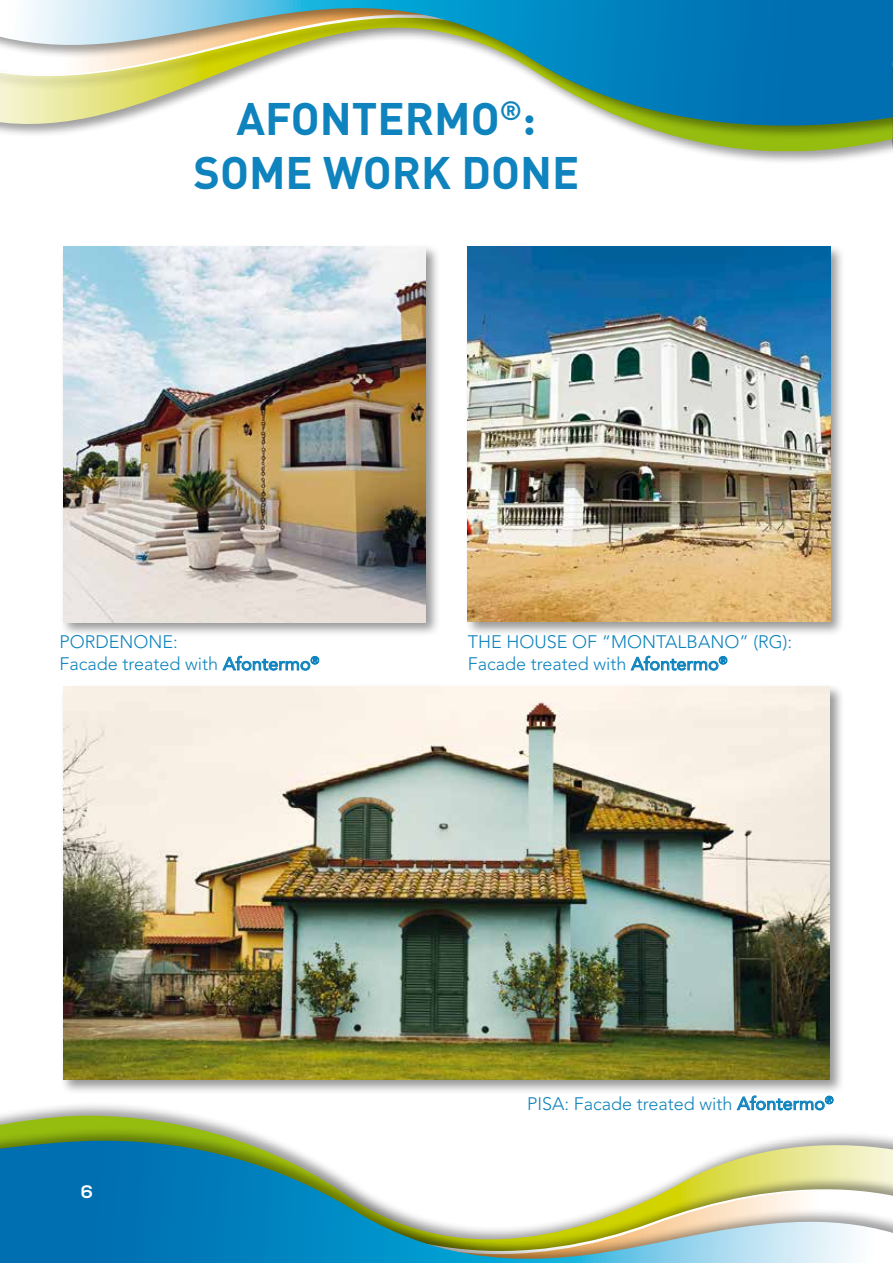
<style>
.page{position:relative;width:893px;height:1263px;background:#fff}
.page>*{position:absolute;margin:0;border:0;box-sizing:border-box;transform-origin:0 0}
.t1{font:45px/54px "DIN Bold Alternate";color:#0e83bd;text-align:center}
.t2{font:300 18px/21.6px "Avenir LT Std";color:#0e83bd}
.t3{font:700 18px "Nexa";color:#fff}
.s1{font-weight:400}
</style>
<div class="page">
<svg style="left:0;top:1105px;width:230px;height:21px"></svg>
<div style="left:0;top:1126px;width:893px;height:137px;background:#000;opacity:.38"></div>
<svg style="left:0;top:1141px;width:893px;height:122px"></svg>
<svg style="left:661px;top:140px;width:231px;height:22px"></svg>
<div style="left:0;top:0;width:892px;height:140px;background:#000;opacity:.38"></div>
<svg style="left:0;top:0;width:892px;height:134px"></svg>
<svg style="left:892px;top:0;width:1px;height:151px"></svg>
<div style="left:60px;top:244px;width:380px;height:393px;background:#000;opacity:.41"></div>
<img style="left:63px;top:246px;width:362px;height:376px">
<div style="left:465px;top:244px;width:380px;height:393px;background:#000;opacity:.41"></div>
<img style="left:468px;top:247px;width:362px;height:375px">
<div style="left:60px;top:684px;width:785px;height:411px;background:#000;opacity:.41"></div>
<img style="left:63px;top:687px;width:767px;height:392px">
<h1 class="t1" style="left:194px;top:90px;width:387px">AFONTERMO<sup>®</sup>:<br>SOME WORK DONE</h1>
<p class="t2" style="left:60px;top:631px;width:261px">PORDENONE:<br>Facade treated with <span class="s1">Afontermo</span><sup>®</sup></p>
<p class="t2" style="left:468px;top:631px;width:326px">THE HOUSE OF “MONTALBANO” (RG):<br>Facade treated with <span class="s1">Afontermo</span><sup>®</sup></p>
<p class="t3" style="left:81px;top:1181px;width:13px">6</p>
<p class="t2" style="left:527px;top:1093px;width:308px">PISA: Facade treated with <span class="s1">Afontermo</span><sup>®</sup></p>
</div>
